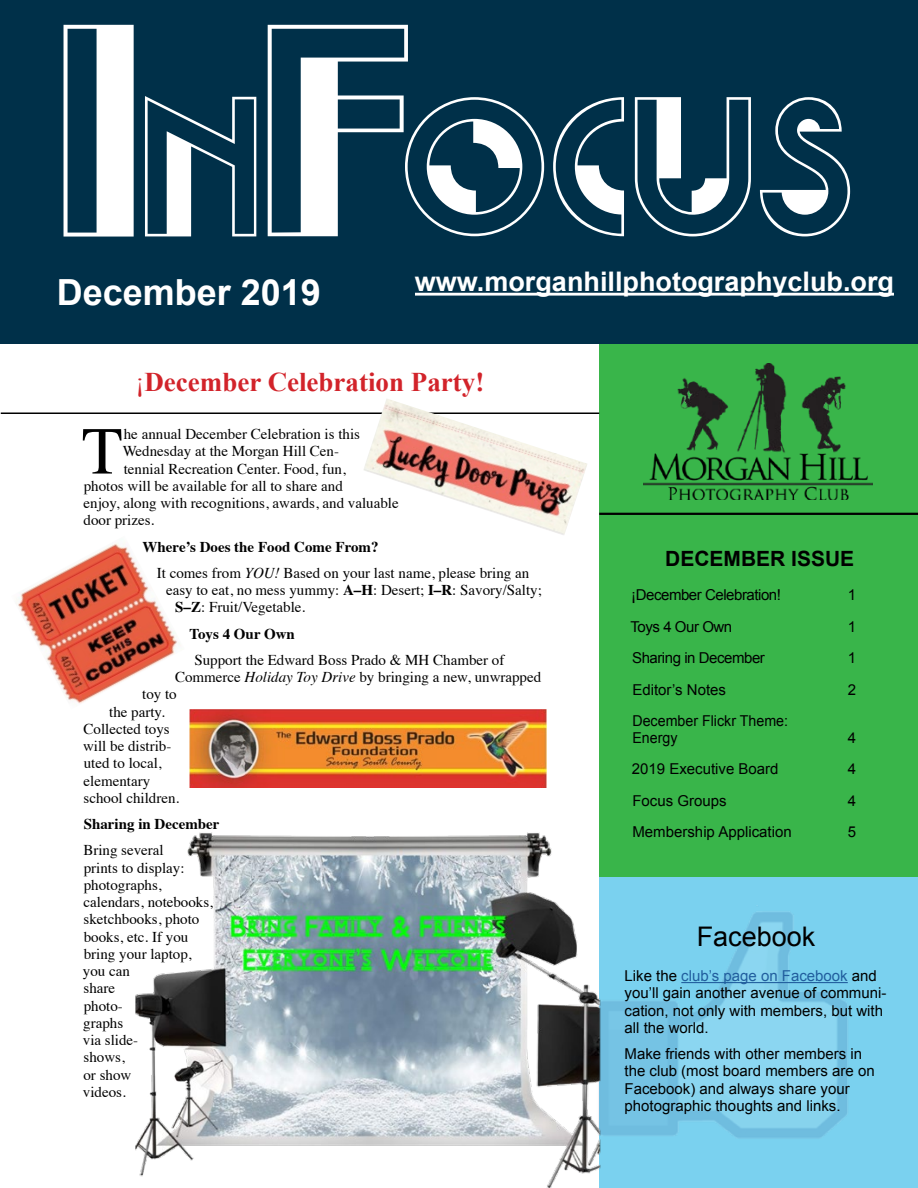
<style>
.page{position:relative;width:918px;height:1188px;background:#fff}
.page>*{position:absolute;margin:0;border:0;box-sizing:border-box;transform-origin:0 0}
.t1{font:187.5px "Joost A Millionaire NF";color:#fff}
.t2{font:67.2px "Times";color:#000}
.t3{font:700 36px "Arial";color:#fff}
.t4{font:700 27px "Arial";color:#fff}
.t5{font:700 27px "Times New Roman";color:#d2232a}
.t6{font:27px "Arial";color:#000}
.t7{font:700 21px "Arial";color:#000}
.t8{font:15px/17.2px "Times";color:#000}
.t9{font:15px/17.2px "Arial";color:#000}
.t10{font:15px "Arial";letter-spacing:-.03em;color:#000}
.t11{font:700 15px "Times";color:#000}
.t12{font:15px/16.5px "Arial";color:#000;scale:.95 1}
.s1{font-size:285px}
.s2{font-weight:400}
.s3{font-weight:700}
.s4{font-style:italic}
.s5{color:#215e9e}
</style>
<div class="page">
<div style="left:599px;top:335px;width:319px;height:569px;background:#39b54a"></div>
<div style="left:0;top:0;width:918px;height:343px;background:#003049"></div>
<hr style="left:415px;top:293px;width:479px;height:3px;background:#fff">
<hr style="left:599px;top:513px;width:319px;height:2px;background:#000">
<img style="left:643px;top:363px;width:229px;height:137px">
<div style="left:599px;top:878px;width:319px;height:310px;background:#7ad1ef"></div>
<img style="left:616px;top:911px;width:232px;height:227px">
<hr style="left:681px;top:982px;width:167px;height:1px;background:#215e9e">
<hr style="left:1px;top:412px;width:598px;height:2px;background:#000">
<img style="left:363px;top:399px;width:225px;height:136px">
<img style="left:18px;top:543px;width:162px;height:161px">
<img style="left:190px;top:709px;width:356px;height:79px">
<img style="left:135px;top:832px;width:481px;height:356px">
<h1 class="t1" style="left:57px;top:38px;width:799px"><span class="s1">I</span>N<span class="s1">F</span>OCUS</h1>
<h3 class="t3" style="left:57px;top:269px;width:266px">December 2019</h3>
<h3 class="t4" style="left:415px;top:264px;width:481px">www.morganhillphotographyclub.org</h3>
<h3 class="t5" style="left:135px;top:363px;width:350px"><span class="s2">¡</span>December Celebration Party!</h3>
<h2 class="t2" style="left:82px;top:388px;width:43px">T</h2>
<p class="t8" style="left:124px;top:424px;width:238px">he annual December Celebration is this</p>
<p class="t8" style="left:123px;top:441px;width:218px">Wednesday at the Morgan Hill Cen-</p>
<p class="t8" style="left:124px;top:459px;width:224px">tennial Recreation Center. Food, fun,</p>
<p class="t8" style="left:84px;top:476px;width:261px">photos will be available for all to share and</p>
<p class="t8" style="left:84px;top:493px;width:317px">enjoy, along with recognitions, awards, and valuable</p>
<p class="t8" style="left:84px;top:510px;width:72px">door prizes.</p>
<p class="t8" style="left:157px;top:532px;width:374px;line-height:26.2px;text-indent:-14px"><span class="s3">Where’s Does the Food Come From?<br></span>It comes from <span class="s4">YOU!</span> Based on your last name, please bring an</p>
<p class="t8" style="left:175px;top:580px;width:368px;text-indent:-9px">easy to eat, no mess yummy: <span class="s3">A–H</span>: Desert; <span class="s3">I–R</span>: Savory/Salty;<br><span class="s3">S–Z</span>: Fruit/Vegetable.</p>
<p class="t11" style="left:190px;top:619px;width:107px">Toys 4 Our Own</p>
<p class="t8" style="left:194px;top:650px;width:311px">Support the Edward Boss Prado &amp; MH Chamber of</p>
<p class="t8" style="left:175px;top:667px;width:368px">Commerce <span class="s4">Holiday Toy Drive</span> by bringing a new, unwrapped</p>
<p class="t8" style="left:142px;top:684px;width:36px">toy to</p>
<p class="t8" style="left:109px;top:702px;width:57px">the party.</p>
<p class="t8" style="left:84px;top:719px;width:88px">Collected toys</p>
<p class="t8" style="left:83px;top:736px;width:90px">will be distrib-</p>
<p class="t8" style="left:84px;top:753px;width:79px">uted to local,</p>
<p class="t8" style="left:84px;top:771px;width:68px">elementary</p>
<p class="t8" style="left:84px;top:788px;width:97px">school children.</p>
<p class="t11" style="left:84px;top:810px;width:137px">Sharing in December</p>
<p class="t8" style="left:83px;top:840px;width:132px">Bring several<br>prints to display: photographs, calendars, notebooks, sketchbooks, photo books, etc. If you bring your laptop, you can<br>share<br>photo-<br>graphs<br>via slide-<br>shows,<br>or show<br>videos.</p>
<h3 class="t7" style="left:665px;top:544px;width:191px">DECEMBER ISSUE</h3>
<p class="t10" style="left:631px;top:585px;width:151px">¡December Celebration!</p>
<p class="t9" style="left:848px;top:586px;width:10px">1</p>
<p class="t10" style="left:631px;top:617px;width:103px">Toys 4 Our Own</p>
<p class="t9" style="left:848px;top:618px;width:10px">1</p>
<p class="t10" style="left:632px;top:648px;width:134px">Sharing in December</p>
<p class="t9" style="left:848px;top:649px;width:10px">1</p>
<p class="t9" style="left:632px;top:681px;width:95px">Editor’s Notes</p>
<p class="t9" style="left:848px;top:681px;width:10px">2</p>
<p class="t12" style="left:632px;top:713px;width:165px">December Flickr Theme:<br>Energy</p>
<p class="t9" style="left:848px;top:729px;width:10px">4</p>
<p class="t9" style="left:632px;top:760px;width:148px">2019 Executive Board</p>
<p class="t9" style="left:848px;top:760px;width:10px">4</p>
<p class="t9" style="left:632px;top:792px;width:96px">Focus Groups</p>
<p class="t9" style="left:848px;top:792px;width:10px">4</p>
<p class="t9" style="left:632px;top:823px;width:161px">Membership Application</p>
<p class="t9" style="left:848px;top:823px;width:10px">5</p>
<h3 class="t6" style="left:697px;top:919px;width:120px">Facebook</h3>
<p class="t9" style="left:625px;top:967px;width:263px">Like the <span class="s5">club’s page on Facebook</span> and you’ll gain another avenue of communi&shy;cation, not only with members, but with all the world.</p>
<p class="t9" style="left:625px;top:1045px;width:252px">Make friends with other members in the club (most board members are on Facebook) and always share your photographic thoughts and links.</p>
</div>
